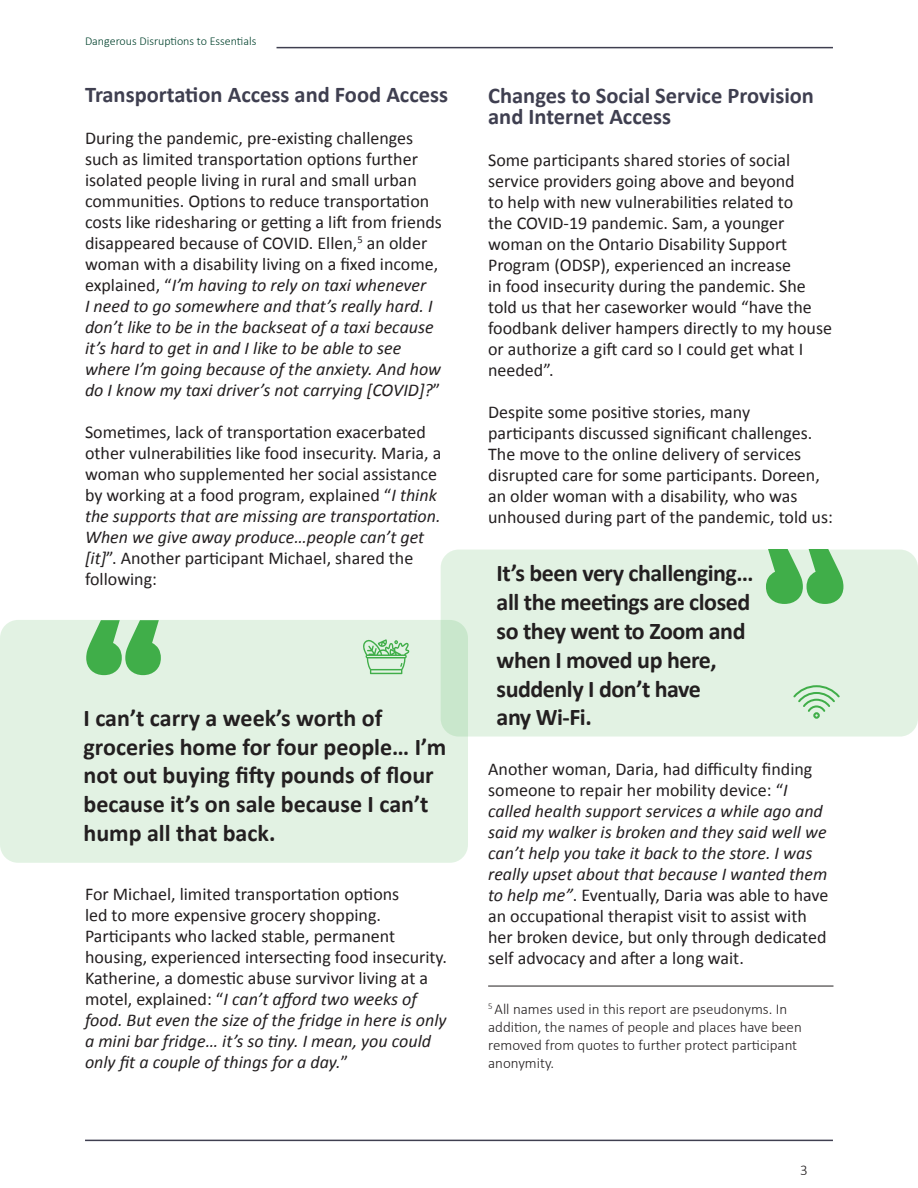
<style>
.page{position:relative;width:918px;height:1188px;background:#fff}
.page>*{position:absolute;margin:0;border:0;box-sizing:border-box;transform-origin:0 0}
.t1{font:700 24px/28.8px "Calibri";letter-spacing:-.01em;color:#231f20}
.t2{font:700 22.5px/21px "Calibri";color:#3f3f50}
.t3{font:18px/21px "Calibri";color:#231f20}
.t4{font:300 15px/18px "Calibri";color:#231f20}
.t5{font:300 12px "Calibri";color:#00412c}
.s1{font-style:italic}
</style>
<div class="page">
<hr style="left:277px;top:47px;width:556px;height:1px;background:#3f3f50">
<hr style="left:85px;top:1140px;width:748px;height:1px;background:#3f3f50">
<div style="left:0;top:620px;width:468px;height:243px;background:#e2f2e3;border-radius:18px"></div>
<div style="left:441px;top:550px;width:477px;height:187px;background:#e2f2e3;border-radius:18px"></div>
<svg style="left:86px;top:620px;width:75px;height:55px"></svg>
<svg style="left:766px;top:549px;width:77px;height:55px"></svg>
<hr style="left:488px;top:986px;width:345px;height:1px;background:#231f20">
<svg style="left:363px;top:639px;width:46px;height:35px"></svg>
<svg style="left:793px;top:685px;width:47px;height:34px"></svg>
<p class="t5" style="left:85px;top:33px;width:173px">Dangerous Disruptions to Essentials</p>
<p class="t2" style="left:85px;top:83px;width:365px">Transportation Access and Food Access</p>
<p class="t3" style="left:85px;top:128px;width:358px">During the pandemic, pre-existing challenges such as limited transportation options further isolated people living in rural and small urban communities. Options to reduce transportation costs like ridesharing or getting a lift from friends disappeared because of COVID. Ellen,<sup>5</sup> an older woman with a disability living on a fixed income, explained, “<span class="s1">I’m having to rely on taxi whenever<br>I need to go somewhere and that’s really hard. I don’t like to be in the backseat of a taxi because it’s hard to get in and I like to be able to see where I’m going because of the anxiety. And how do I know my taxi driver’s not carrying [COVID]?</span>”</p>
<p class="t3" style="left:85px;top:422px;width:358px">Sometimes, lack of transportation exacerbated other vulnerabilities like food insecurity. Maria, a woman who supplemented her social assistance by working at a food program, explained “<span class="s1">I think the supports that are missing are transportation.<br>When we give away produce…people can’t get [it]</span>”. Another participant Michael, shared the following:</p>
<h1 class="t1" style="left:84px;top:703px;width:364px">I can’t carry a week’s worth of groceries home for four people… I’m not out buying fifty pounds of flour because it’s on sale because I can’t hump all that back.</h1>
<p class="t3" style="left:85px;top:884px;width:364px">For Michael, limited transportation options<br>led to more expensive grocery shopping.<br>Participants who lacked stable, permanent housing, experienced intersecting food insecurity.<br>Katherine, a domestic abuse survivor living at a motel, explained: “<span class="s1">I can’t afford two weeks of food. But even the size of the fridge in here is only a mini bar fridge… it’s so tiny. I mean, you could only fit a couple of things for a day.</span>”</p>
<p class="t2" style="left:488px;top:85px;width:327px">Changes to Social Service Provision and Internet Access</p>
<p class="t3" style="left:488px;top:150px;width:345px">Some participants shared stories of social service providers going above and beyond<br>to help with new vulnerabilities related to<br>the COVID-19 pandemic. Sam, a younger woman on the Ontario Disability Support Program (ODSP), experienced an increase<br>in food insecurity during the pandemic. She told us that her caseworker would “have the foodbank deliver hampers directly to my house or authorize a gift card so I could get what I needed”.</p>
<p class="t3" style="left:488px;top:402px;width:346px">Despite some positive stories, many participants discussed significant challenges.<br>The move to the online delivery of services disrupted care for some participants. Doreen, an older woman with a disability, who was unhoused during part of the pandemic, told us:</p>
<h1 class="t1" style="left:497px;top:558px;width:258px">It’s been very challenging… all the meetings are closed so they went to Zoom and when I moved up here, suddenly I don’t have<br>any Wi-Fi.</h1>
<p class="t3" style="left:488px;top:759px;width:342px">Another woman, Daria, had difficulty finding someone to repair her mobility device: “<span class="s1">I called health support services a while ago and said my walker is broken and they said well we can’t help you take it back to the store. I was really upset about that because I wanted them to help me”</span>. Eventually, Daria was able to have an occupational therapist visit to assist with her broken device, but only through dedicated self advocacy and after a long wait.</p>
<p class="t4" style="left:488px;top:1000px;width:315px"><sup>5</sup> All names used in this report are pseudonyms. In addition, the names of people and places have been removed from quotes to further protect participant anonymity.</p>
<p class="t4" style="left:800px;top:1161px;width:9px">3</p>
</div>
